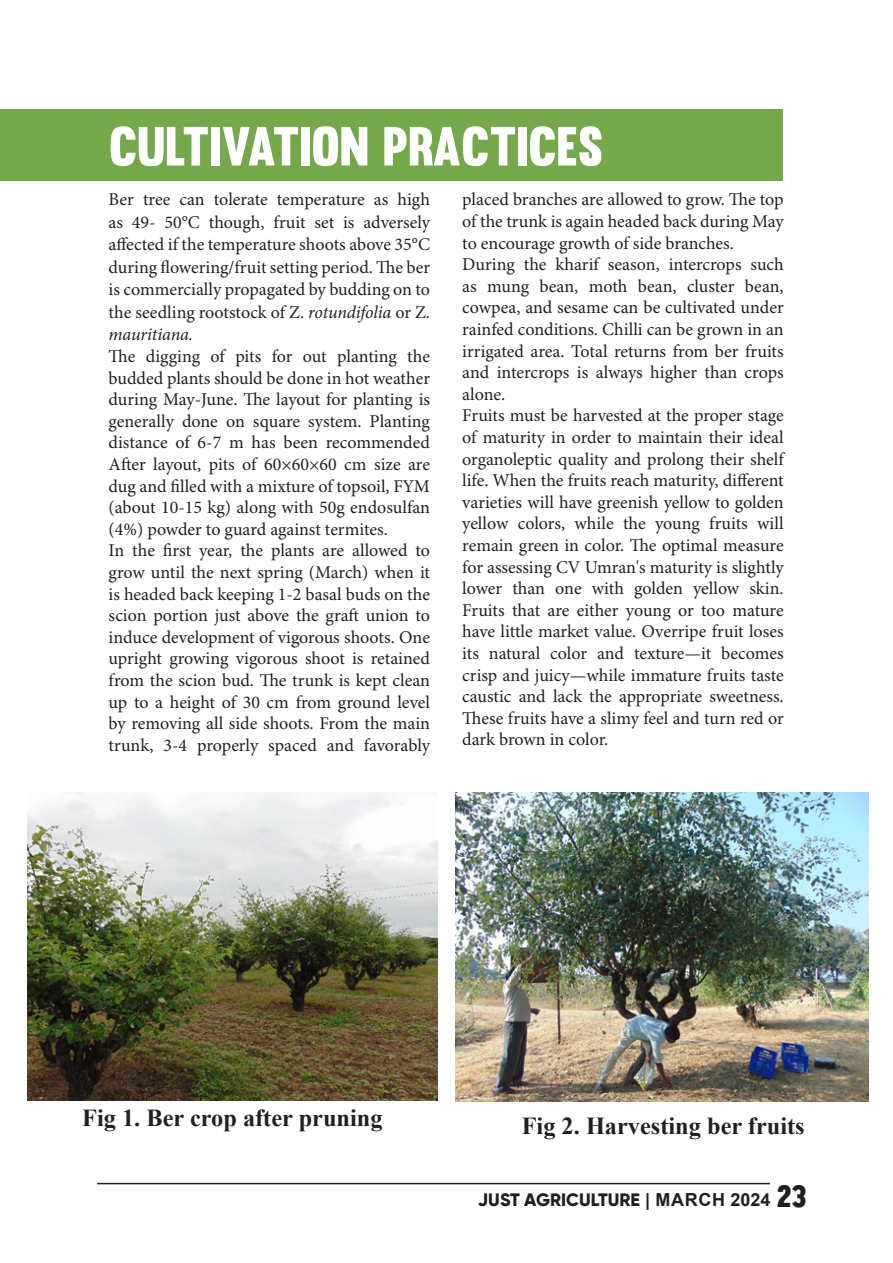
<style>
.page{position:relative;width:893px;height:1263px;background:#fff}
.page>*{position:absolute;margin:0;border:0;box-sizing:border-box;transform-origin:0 0}
.t1{font:54px "Muro";color:#fff}
.t2{font:700 24.3px "Times New Roman";color:#231f20}
.t3{font:18px/21.6px "Minion Pro";letter-spacing:-.005em;color:#231f20;text-align:justify}
.t4{font:800 18px "Gilroy";color:#231f20}
.s1{font-style:italic}
.s2{font-family:"Arial";font-weight:700}
.s3{font-family:"Muro";font-weight:400;font-size:30px}
</style>
<div class="page">
<hr style="left:97px;top:1183px;width:673px;height:1px;background:#231f20">
<div style="left:0;top:110px;width:782px;height:71px;background:#75a84a"></div>
<img style="left:27px;top:793px;width:410px;height:307px">
<img style="left:455px;top:792px;width:413px;height:310px">
<p class="t1" style="left:109px;top:114px;width:496px">CULTIVATION PRACTICES</p>
<p class="t3" style="left:109px;top:189px;width:323px;line-height:22.5px">Ber tree can tolerate temperature as high as 49- 50°C though, fruit set is adversely affected if the temperature shoots above 35°C during flowering/fruit setting period. The ber is commercially propagated by budding on to the seedling rootstock of Z. <span class="s1">rotundifolia</span> or Z. <span class="s1">mauritiana.</span></p>
<p class="t3" style="left:109px;top:346px;width:323px">The digging of pits for out planting the budded plants should be done in hot weather during May-June. The layout for planting is generally done on square system. Planting distance of 6-7 m has been recommended After layout, pits of 60×60×60 cm size are dug and filled with a mixture of topsoil, FYM (about 10-15 kg) along with 50g endosulfan (4%) powder to guard against termites.</p>
<p class="t3" style="left:109px;top:541px;width:323px">In the first year, the plants are allowed to grow until the next spring (March) when it is headed back keeping 1-2 basal buds on the scion portion just above the graft union to induce development of vigorous shoots. One upright growing vigorous shoot is retained from the scion bud. The trunk is kept clean up to a height of 30 cm from ground level by removing all side shoots. From the main trunk, 3-4 properly spaced and favorably</p>
<p class="t3" style="left:462px;top:190px;width:323px">placed branches are allowed to grow. The top of the trunk is again headed back during May to encourage growth of side branches.</p>
<p class="t3" style="left:462px;top:254px;width:323px">During the kharif season, intercrops such as mung bean, moth bean, cluster bean, cowpea, and sesame can be cultivated under rainfed conditions. Chilli can be grown in an irrigated area. Total returns from ber fruits and intercrops is always higher than crops alone.</p>
<p class="t3" style="left:462px;top:406px;width:323px">Fruits must be harvested at the proper stage of maturity in order to maintain their ideal organoleptic quality and prolong their shelf life. When the fruits reach maturity, different varieties will have greenish yellow to golden yellow colors, while the young fruits will remain green in color. The optimal measure for assessing CV Umran's maturity is slightly lower than one with golden yellow skin.<br>Fruits that are either young or too mature have little market value. Overripe fruit loses its natural color and texture—it becomes crisp and juicy—while immature fruits taste caustic and lack the appropriate sweetness.<br>These fruits have a slimy feel and turn red or dark brown in color.</p>
<p class="t2" style="left:82px;top:1100px;width:302px">Fig 1. Ber crop after pruning</p>
<p class="t2" style="left:522px;top:1108px;width:285px">Fig 2. Harvesting ber fruits</p>
<p class="t4" style="left:478px;top:1188px;width:330px">JUST AGRICULTURE <span class="s2">| MARCH 2024</span> <span class="s3">23</span></p>
</div>
